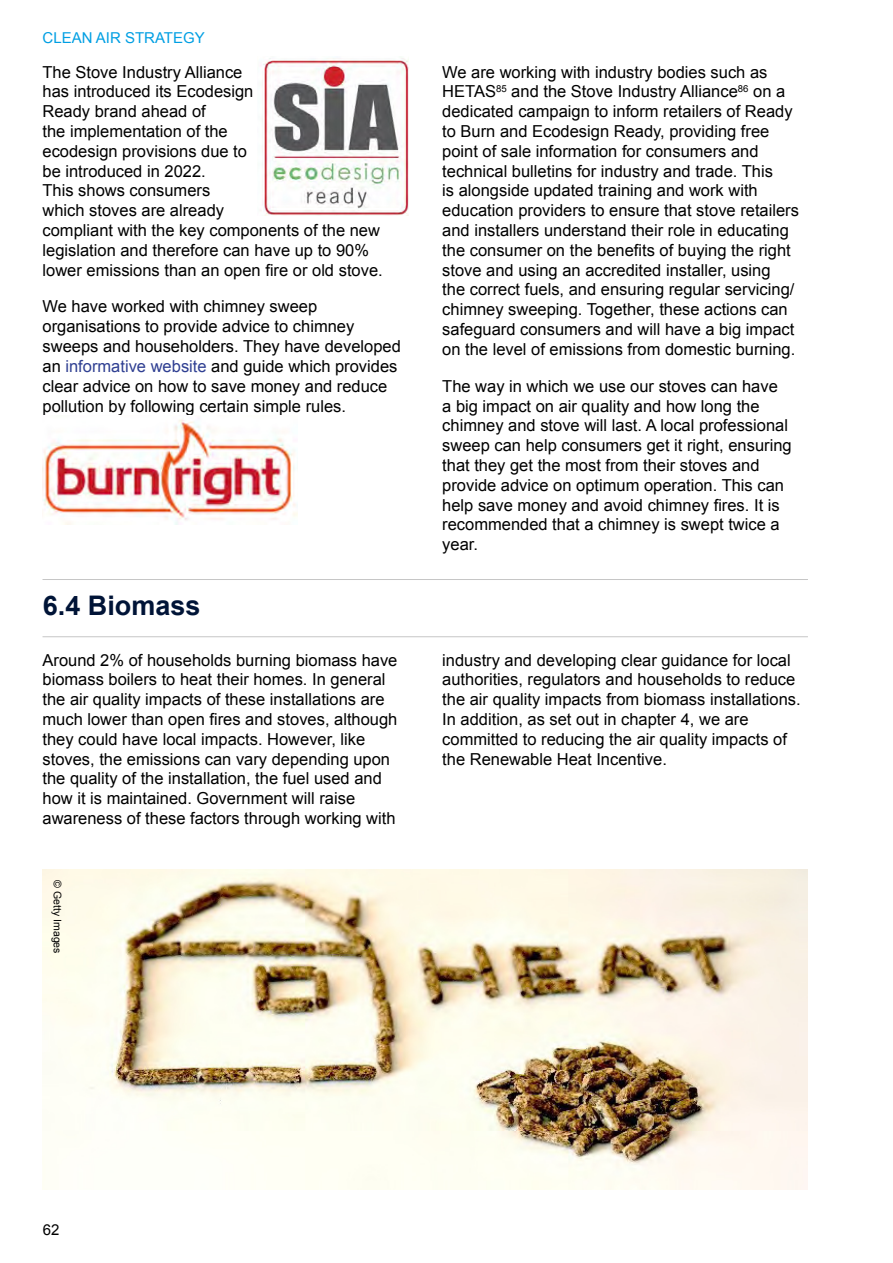
<style>
.page{position:relative;width:893px;height:1263px;background:#fff}
.page>*{position:absolute;margin:0;border:0;box-sizing:border-box;transform-origin:0 0}
.t1{font:700 27px "Arial";color:#001437}
.Body_text{font:16.5px/19.8px "Arial";color:#000}
.t2{font:15px "Arial";color:#009fe3}
.t3{font:15px "Arial";color:#000}
.t4{font:10.5px "Arial";color:#000}
.Body_text-2{font:9.6px "Arial";color:#000}
.s1{color:#2f3f92}
</style>
<div class="page">
<img style="left:260px;top:58px;width:148px;height:158px">
<img style="left:43px;top:419px;width:255px;height:105px">
<hr style="left:43px;top:636px;width:765px;height:1px;background:#c6c6c6">
<hr style="left:43px;top:579px;width:765px;height:1px;background:#c6c6c6">
<img style="left:42px;top:869px;width:766px;height:320px">
<p class="t2" style="left:43px;top:28px;width:164px">CLEAN AIR STRATEGY</p>
<p class="Body_text" style="left:43px;top:62px;width:342px">The Stove Industry Alliance<br>has introduced its Ecodesign<br>Ready brand ahead of<br>the implementation of the<br>ecodesign provisions due to<br>be introduced in 2022.<br>This shows consumers<br>which stoves are already<br>compliant with the key components of the new legislation and therefore can have up to 90% lower emissions than an open fire or old stove.</p>
<p class="Body_text" style="left:43px;top:297px;width:360px">We have worked with chimney sweep organisations to provide advice to chimney sweeps and householders. They have developed an <span class="s1">informative website</span> and guide which provides clear advice on how to save money and reduce pollution by following certain simple rules.</p>
<p class="Body_text" style="left:442px;top:62px;width:327px">We are working with industry bodies such as<br>HETAS</p>
<p class="Body_text-2" style="left:496px;top:82px;width:12px">85</p>
<p class="Body_text" style="left:511px;top:82px;width:228px">and the Stove Industry Alliance</p>
<p class="Body_text-2" style="left:738px;top:82px;width:12px">86</p>
<p class="Body_text" style="left:442px;top:82px;width:358px;text-indent:311px">on a dedicated campaign to inform retailers of Ready to Burn and Ecodesign Ready, providing free point of sale information for consumers and technical bulletins for industry and trade. This<br>is alongside updated training and work with education providers to ensure that stove retailers and installers understand their role in educating the consumer on the benefits of buying the right stove and using an accredited installer, using<br>the correct fuels, and ensuring regular servicing/ chimney sweeping. Together, these actions can safeguard consumers and will have a big impact on the level of emissions from domestic burning.</p>
<p class="Body_text" style="left:442px;top:376px;width:351px">The way in which we use our stoves can have<br>a big impact on air quality and how long the chimney and stove will last. A local professional sweep can help consumers get it right, ensuring that they get the most from their stoves and provide advice on optimum operation. This can help save money and avoid chimney fires. It is recommended that a chimney is swept twice a year.</p>
<h2 class="t1" style="left:43px;top:587px;width:159px">6.4 Biomass</h2>
<p class="Body_text" style="left:43px;top:650px;width:356px">Around 2% of households burning biomass have biomass boilers to heat their homes. In general the air quality impacts of these installations are much lower than open fires and stoves, although they could have local impacts. However, like stoves, the emissions can vary depending upon the quality of the installation, the fuel used and how it is maintained. Government will raise awareness of these factors through working with</p>
<p class="Body_text" style="left:442px;top:650px;width:360px">industry and developing clear guidance for local authorities, regulators and households to reduce the air quality impacts from biomass installations.<br>In addition, as set out in chapter 4, we are committed to reducing the air quality impacts of the Renewable Heat Incentive.</p>
<p class="t4" style="left:64px;top:880px;width:75px;rotate:90deg">© Getty Images</p>
<p class="t3" style="left:43px;top:1220px;width:18px">62</p>
</div>
